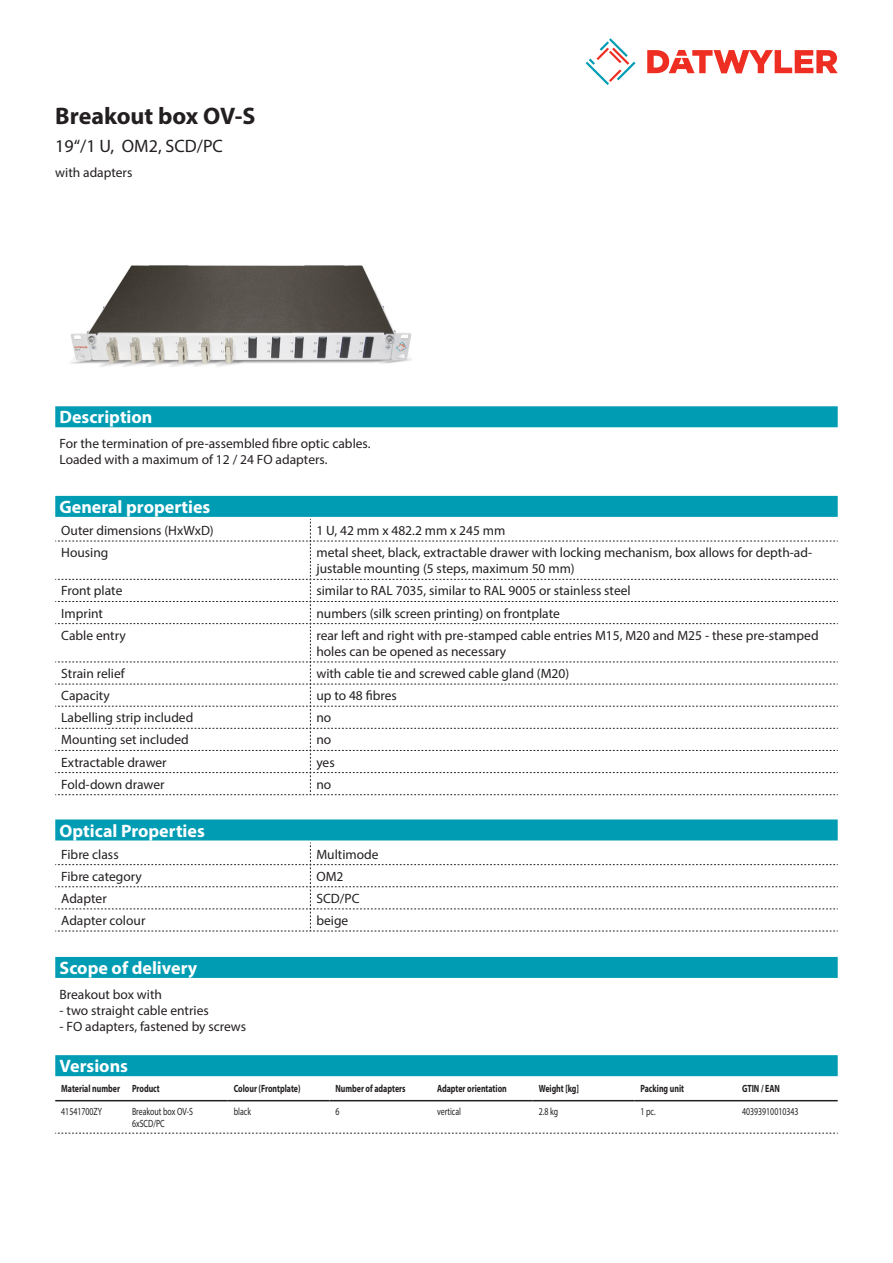
<style>
.page{position:relative;width:893px;height:1263px;background:#fff}
.page>*{position:absolute;margin:0;border:0;box-sizing:border-box;transform-origin:0 0}
.Product_Head{font:700 24px "Myriad Pro";color:#231f20}
.Standard_Head_Proper{font:700 18px "Myriad Pro";color:#fff}
.SubHead{font:18px "Myriad Pro";color:#231f20}
.myriad_light_propert{font:13.5px/16.2px "Myriad Pro";color:#231f20}
.Standard_text{font:13.5px/16.2px "Myriad Pro";color:#231f20}
.myriadbold{font:700 10.5px "Myriad Pro";color:#231f20;scale:.75 1}
.myriadlight{font:10.5px/12.6px "Myriad Pro";color:#231f20;scale:.75 1}
</style>
<div class="page">
<svg style="left:586px;top:38px;width:49px;height:47px"></svg>
<svg style="left:647px;top:50px;width:191px;height:23px"></svg>
<img style="left:70px;top:265px;width:342px;height:102px">
<div style="left:55px;top:1055px;width:783px;height:21px;background:#009cb3"></div>
<hr style="left:55px;top:1100px;width:71px;height:1px;background:#231f20">
<hr style="left:126px;top:1100px;width:102px;height:1px;background:#231f20">
<hr style="left:228px;top:1100px;width:101px;height:1px;background:#231f20">
<hr style="left:329px;top:1100px;width:102px;height:1px;background:#231f20">
<hr style="left:431px;top:1100px;width:102px;height:1px;background:#231f20">
<hr style="left:533px;top:1100px;width:101px;height:1px;background:#231f20">
<hr style="left:634px;top:1100px;width:102px;height:1px;background:#231f20">
<hr style="left:736px;top:1100px;width:102px;height:1px;background:#231f20">
<svg style="left:55px;top:1133px;width:783px;height:1px"></svg>
<div style="left:55px;top:406px;width:783px;height:21px;background:#009cb3"></div>
<div style="left:55px;top:957px;width:783px;height:21px;background:#009cb3"></div>
<div style="left:55px;top:496px;width:783px;height:21px;background:#009cb3"></div>
<svg style="left:55px;top:519px;width:783px;height:276px"></svg>
<div style="left:55px;top:819px;width:783px;height:21px;background:#009cb3"></div>
<svg style="left:55px;top:842px;width:783px;height:90px"></svg>
<p class="Product_Head" style="left:55px;top:101px;width:202px">Breakout box OV-S</p>
<p class="SubHead" style="left:55px;top:135px;width:169px">19‘‘/1 U, OM2, SCD/PC</p>
<p class="Standard_text" style="left:55px;top:164px;width:79px">with adapters</p>
<p class="Standard_Head_Proper" style="left:60px;top:405px;width:94px">Description</p>
<p class="Standard_text" style="left:60px;top:435px;width:313px">For the termination of pre-assembled fibre optic cables.<br>Loaded with a maximum of 12 / 24 FO adapters.</p>
<p class="Standard_Head_Proper" style="left:60px;top:495px;width:152px">General properties</p>
<p class="myriad_light_propert" style="left:61px;top:522px;width:154px">Outer dimensions (HxWxD)</p>
<p class="myriad_light_propert" style="left:316px;top:522px;width:191px">1 U, 42 mm x 482.2 mm x 245 mm</p>
<p class="myriad_light_propert" style="left:61px;top:544px;width:49px">Housing</p>
<p class="myriad_light_propert" style="left:316px;top:544px;width:497px">metal sheet, black, extractable drawer with locking mechanism, box allows for depth-ad&shy;justable mounting (5 steps, maximum 50 mm)</p>
<p class="myriad_light_propert" style="left:61px;top:583px;width:63px">Front plate</p>
<p class="myriad_light_propert" style="left:316px;top:583px;width:316px">similar to RAL 7035, similar to RAL 9005 or stainless steel</p>
<p class="myriad_light_propert" style="left:61px;top:605px;width:43px">Imprint</p>
<p class="myriad_light_propert" style="left:316px;top:605px;width:245px">numbers (silk screen printing) on frontplate</p>
<p class="myriad_light_propert" style="left:61px;top:627px;width:66px">Cable entry</p>
<p class="myriad_light_propert" style="left:316px;top:627px;width:504px">rear left and right with pre-stamped cable entries M15, M20 and M25 - these pre-stamped holes can be opened as necessary</p>
<p class="myriad_light_propert" style="left:61px;top:665px;width:65px">Strain relief</p>
<p class="myriad_light_propert" style="left:316px;top:665px;width:254px">with cable tie and screwed cable gland (M20)</p>
<p class="myriad_light_propert" style="left:61px;top:687px;width:50px">Capacity</p>
<p class="myriad_light_propert" style="left:316px;top:687px;width:82px">up to 48 fibres</p>
<p class="myriad_light_propert" style="left:61px;top:709px;width:134px">Labelling strip included</p>
<p class="myriad_light_propert" style="left:316px;top:709px;width:16px">no</p>
<p class="myriad_light_propert" style="left:61px;top:732px;width:129px">Mounting set included</p>
<p class="myriad_light_propert" style="left:316px;top:732px;width:16px">no</p>
<p class="myriad_light_propert" style="left:61px;top:754px;width:107px">Extractable drawer</p>
<p class="myriad_light_propert" style="left:316px;top:754px;width:20px">yes</p>
<p class="myriad_light_propert" style="left:61px;top:776px;width:105px">Fold-down drawer</p>
<p class="myriad_light_propert" style="left:316px;top:776px;width:16px">no</p>
<p class="Standard_Head_Proper" style="left:60px;top:819px;width:147px">Optical Properties</p>
<p class="myriad_light_propert" style="left:61px;top:846px;width:59px">Fibre class</p>
<p class="myriad_light_propert" style="left:316px;top:846px;width:64px">Multimode</p>
<p class="myriad_light_propert" style="left:61px;top:868px;width:82px">Fibre category</p>
<p class="myriad_light_propert" style="left:316px;top:868px;width:29px">OM2</p>
<p class="myriad_light_propert" style="left:61px;top:890px;width:47px">Adapter</p>
<p class="myriad_light_propert" style="left:316px;top:890px;width:45px">SCD/PC</p>
<p class="myriad_light_propert" style="left:61px;top:912px;width:86px">Adapter colour</p>
<p class="myriad_light_propert" style="left:316px;top:912px;width:33px">beige</p>
<p class="Standard_Head_Proper" style="left:60px;top:956px;width:139px">Scope of delivery</p>
<p class="Standard_text" style="left:60px;top:986px;width:104px">Breakout box with</p>
<p class="Standard_text" style="left:60px;top:1002px;width:151px">- two straight cable entries</p>
<p class="Standard_text" style="left:60px;top:1018px;width:188px">- FO adapters, fastened by screws</p>
<p class="Standard_Head_Proper" style="left:60px;top:1054px;width:70px">Versions</p>
<p class="myriadbold" style="left:61px;top:1082px;width:80px">Material number</p>
<p class="myriadbold" style="left:132px;top:1082px;width:39px">Product</p>
<p class="myriadbold" style="left:234px;top:1082px;width:91px">Colour (Frontplate)</p>
<p class="myriadbold" style="left:335px;top:1082px;width:95px">Number of adapters</p>
<p class="myriadbold" style="left:437px;top:1082px;width:95px">Adapter orientation</p>
<p class="myriadbold" style="left:539px;top:1082px;width:55px">Weight [kg]</p>
<p class="myriadbold" style="left:640px;top:1082px;width:60px">Packing unit</p>
<p class="myriadbold" style="left:742px;top:1082px;width:52px">GTIN / EAN</p>
<p class="myriadlight" style="left:61px;top:1104px;width:56px">41541700ZY</p>
<p class="myriadlight" style="left:132px;top:1104px;width:83px">Breakout box OV-S<br>6xSCD/PC</p>
<p class="myriadlight" style="left:234px;top:1104px;width:25px">black</p>
<p class="myriadlight" style="left:335px;top:1104px;width:7px">6</p>
<p class="myriadlight" style="left:437px;top:1104px;width:34px">vertical</p>
<p class="myriadlight" style="left:539px;top:1104px;width:27px">2.8 kg</p>
<p class="myriadlight" style="left:640px;top:1104px;width:22px">1 pc.</p>
<p class="myriadlight" style="left:742px;top:1104px;width:77px">40393910010343</p>
</div>
